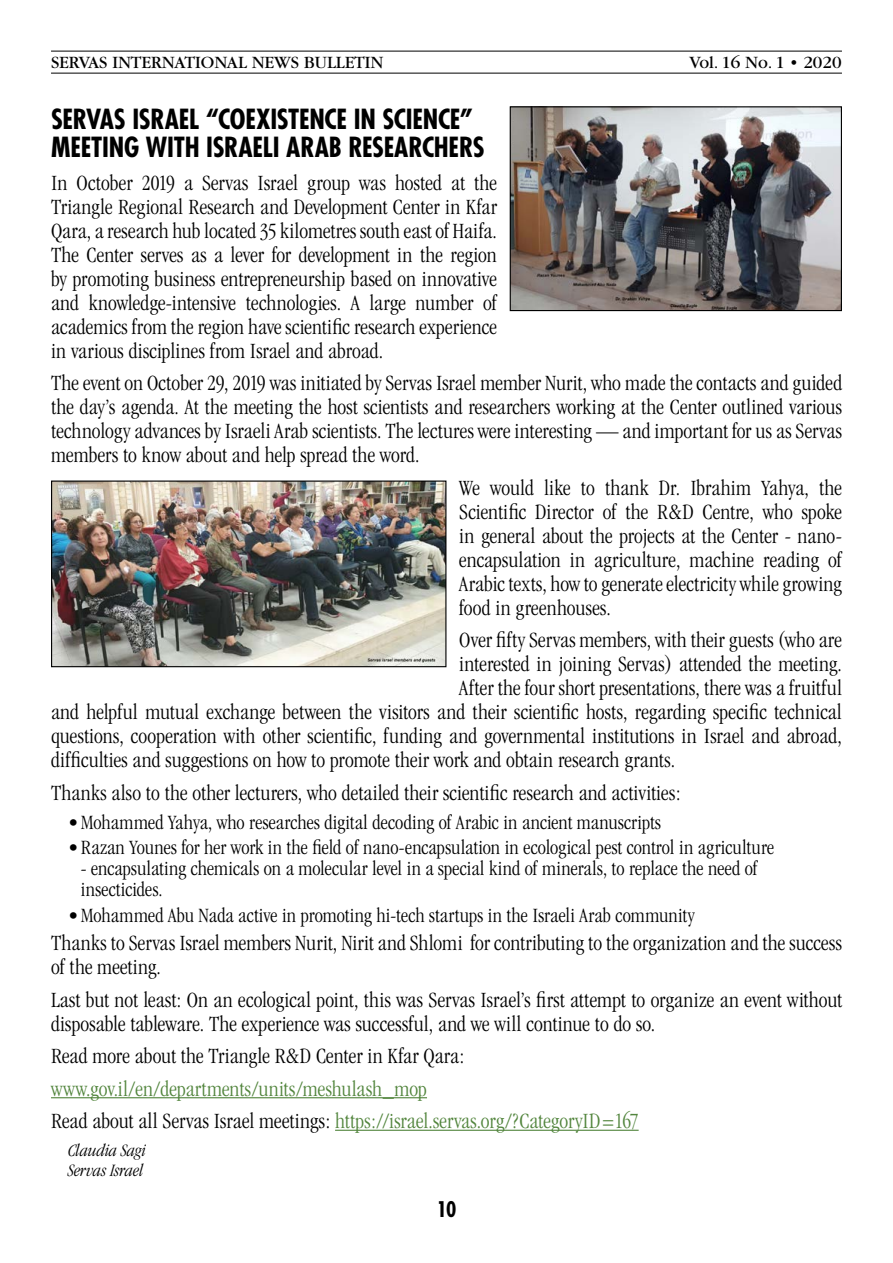
<style>
.page{position:relative;width:893px;height:1263px;background:#fff}
.page>*{position:absolute;margin:0;border:0;box-sizing:border-box;transform-origin:0 0}
.t1{font:700 condensed 27px/28.5px "Futura Std";letter-spacing:-.01em;color:#000}
.t2{font:300 condensed 22.5px/24px "Garamond";letter-spacing:.005em;color:#000;text-align:justify}
.t3{font:300 condensed 22.5px/32.5px "Garamond";letter-spacing:.005em;color:#52853d}
.t4{font:300 condensed 21px/21px "Garamond";letter-spacing:.005em;color:#000}
.t5{font:700 condensed 21px "Futura Std";color:#000}
.t6{font:18px "Garamond";color:#000}
.t7{font:italic 300 condensed 18px/19.5px "Garamond";color:#000}
.s1{color:#000}
</style>
<div class="page">
<hr style="left:51px;top:51px;width:791px;height:1px;background:#000">
<hr style="left:51px;top:73px;width:791px;height:1px;background:#000">
<hr style="left:51px;top:1097px;width:376px;height:1px;background:#52853d">
<hr style="left:335px;top:1130px;width:304px;height:1px;background:#52853d">
<img style="left:53px;top:482px;width:391px;height:183px">
<div style="left:51px;top:480px;width:395px;height:187px;border:1px solid #000"></div>
<img style="left:512px;top:108px;width:328px;height:201px">
<div style="left:510px;top:106px;width:332px;height:205px;border:1px solid #000"></div>
<p class="t6" style="left:51px;top:53px;width:334px">SERVAS INTERNATIONAL NEWS BULLETIN</p>
<p class="t6" style="left:689px;top:53px;width:154px">Vol. 16 No. 1 • 2020</p>
<p class="t1" style="left:51px;top:104px;width:435px">SERVAS ISRAEL “COEXISTENCE IN SCIENCE”<br>MEETING WITH ISRAELI ARAB RESEARCHERS</p>
<p class="t2" style="left:51px;top:171px;width:447px">In October 2019 a Servas Israel group was hosted at the Triangle Regional Research and Development Center in Kfar Qara, a research hub located 35 kilometres south east of Haifa.<br>The Center serves as a lever for development in the region by promoting business entrepreneurship based on innovative and knowledge-intensive technologies. A large number of academics from the region have scientific research experience in various disciplines from Israel and abroad.</p>
<p class="t2" style="left:51px;top:371px;width:792px">The event on October 29, 2019 was initiated by Servas Israel member Nurit, who made the contacts and guided the day’s agenda. At the meeting the host scientists and researchers working at the Center outlined various technology advances by Israeli Arab scientists. The lectures were interesting — and important for us as Servas members to know about and help spread the word.</p>
<p class="t2" style="left:459px;top:476px;width:384px">We would like to thank Dr. Ibrahim Yahya, the Scientific Director of the R&amp;D Centre, who spoke in general about the projects at the Center - nano&shy;encapsulation in agriculture, machine reading of Arabic texts, how to generate electricity while growing food in greenhouses.</p>
<p class="t2" style="left:459px;top:628px;width:384px">Over fifty Servas members, with their guests (who are</p>
<p class="t2" style="left:459px;top:652px;width:384px">interested in joining Servas) attended the meeting.</p>
<p class="t2" style="left:459px;top:676px;width:384px">After the four short presentations, there was a fruitful</p>
<p class="t2" style="left:51px;top:700px;width:792px">and helpful mutual exchange between the visitors and their scientific hosts, regarding specific technical</p>
<p class="t2" style="left:51px;top:724px;width:792px">questions, cooperation with other scientific, funding and governmental institutions in Israel and abroad,</p>
<p class="t2" style="left:51px;top:748px;width:625px">difficulties and suggestions on how to promote their work and obtain research grants.</p>
<p class="t2" style="left:51px;top:781px;width:631px">Thanks also to the other lecturers, who detailed their scientific research and activities:</p>
<p class="t4" style="left:68px;top:812px;width:594px">•Mohammed Yahya, who researches digital decoding of Arabic in ancient manuscripts</p>
<p class="t4" style="left:68px;top:837px;width:708px">•Razan Younes for her work in the field of nano-encapsulation in ecological pest control in agriculture</p>
<p class="t4" style="left:81px;top:858px;width:678px">- encapsulating chemicals on a molecular level in a special kind of minerals, to replace the need of insecticides.</p>
<p class="t4" style="left:68px;top:905px;width:628px">•Mohammed Abu Nada active in promoting hi-tech startups in the Israeli Arab community</p>
<p class="t2" style="left:51px;top:931px;width:792px">Thanks to Servas Israel members Nurit, Nirit and Shlomi for contributing to the organization and the success of the meeting.</p>
<p class="t2" style="left:51px;top:987px;width:793px">Last but not least: On an ecological point, this was Servas Israel’s first attempt to organize an event without disposable tableware. The experience was successful, and we will continue to do so.</p>
<p class="t2" style="left:51px;top:1044px;width:415px">Read more about the Triangle R&amp;D Center in Kfar Qara:</p>
<p class="t3" style="left:51px;top:1072px;width:589px">www.gov.il/en/departments/units/meshulash_mop<br><span class="s1">Read about all Servas Israel meetings:</span> https://israel.servas.org/?CategoryID=167</p>
<p class="t7" style="left:68px;top:1140px;width:79px">Claudia Sagi<br>Servas Israel</p>
<p class="t5" style="left:437px;top:1196px;width:21px">10</p>
</div>
